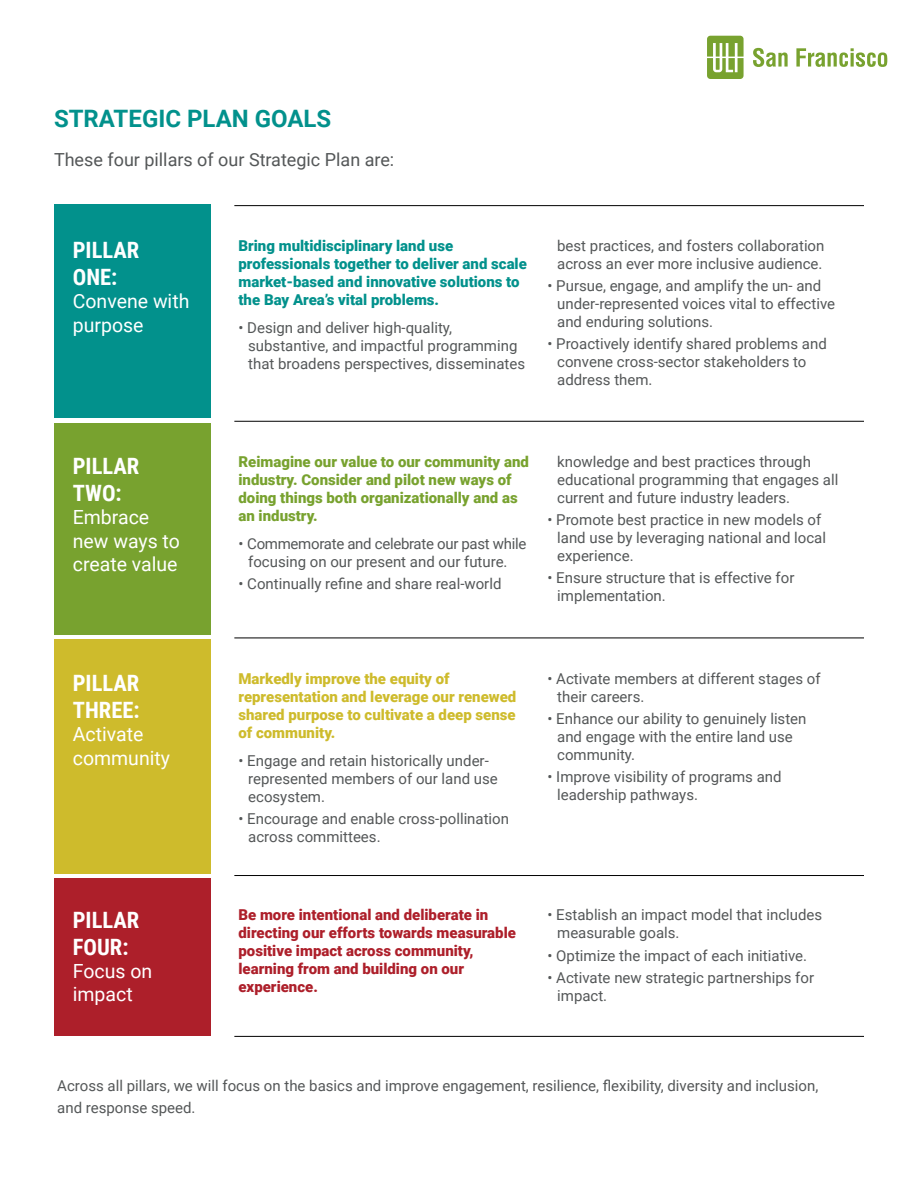
<style>
.page{position:relative;width:918px;height:1188px;background:#fff}
.page>*{position:absolute;margin:0;border:0;box-sizing:border-box;transform-origin:0 0}
.t1{font:700 24px "Roboto";color:#02918c}
.t2{font:700 22.5px/27px "Roboto Condensed";color:#fff}
.t3{font:19.5px/23.4px "Roboto";color:#fff}
.t4{font:18px "Roboto";color:#545758}
.t5{font:15px/18px "Roboto";color:#545758}
.t6{font:900 15px/18px "Roboto";color:#ad1f2a}
.t7{font:900 15px/18px "Roboto";color:#02918c}
.t8{font:900 15px/18px "Roboto";color:#78a22f}
.t9{font:900 15px/18px "Roboto";color:#cebb2c}
.t10{font:15px/18px "Roboto";letter-spacing:-.02em;color:#545758}
</style>
<div class="page">
<div style="left:54px;top:423px;width:157px;height:212px;background:#78a22f"></div>
<div style="left:54px;top:640px;width:157px;height:234px;background:#cebb2c"></div>
<div style="left:54px;top:878px;width:157px;height:158px;background:#ad1f2a"></div>
<div style="left:54px;top:205px;width:157px;height:213px;background:#02918c"></div>
<hr style="left:234px;top:205px;width:630px;height:1px;background:#000">
<hr style="left:234px;top:638px;width:630px;height:1px;background:#000">
<hr style="left:234px;top:875px;width:630px;height:1px;background:#000">
<hr style="left:234px;top:1036px;width:630px;height:1px;background:#000">
<hr style="left:234px;top:421px;width:630px;height:1px;background:#000">
<svg style="left:753px;top:48px;width:35px;height:19px"></svg>
<svg style="left:796px;top:48px;width:91px;height:19px"></svg>
<svg style="left:707px;top:36px;width:37px;height:43px"></svg>
<h1 class="t1" style="left:54px;top:101px;width:279px">STRATEGIC PLAN GOALS</h1>
<p class="t4" style="left:54px;top:147px;width:342px">These four pillars of our Strategic Plan are:</p>
<h2 class="t2" style="left:73px;top:235px;width:68px">PILLAR<br>ONE:</h2>
<h3 class="t3" style="left:73px;top:289px;width:118px">Convene with purpose</h3>
<p class="t7" style="left:238px;top:236px;width:290px">Bring multidisciplinary land use professionals together to deliver and scale market-based and innovative solutions to the Bay Area’s vital problems.</p>
<p class="t5" style="left:248px;top:318px;width:278px;text-indent:-10px">• Design and deliver high-quality, substantive, and impactful programming that broadens perspectives, disseminates</p>
<p class="t5" style="left:557px;top:236px;width:269px">best practices, and fosters collaboration across an ever more inclusive audience.</p>
<p class="t5" style="left:557px;top:276px;width:279px;text-indent:-10px">• Pursue, engage, and amplify the un- and under-represented voices vital to effective and enduring solutions.</p>
<p class="t5" style="left:557px;top:334px;width:271px;text-indent:-10px">• Proactively identify shared problems and convene cross-sector stakeholders to address them.</p>
<h2 class="t2" style="left:73px;top:451px;width:68px">PILLAR<br>TWO:</h2>
<h3 class="t3" style="left:73px;top:505px;width:109px">Embrace new ways to create value</h3>
<h2 class="t2" style="left:73px;top:669px;width:68px">PILLAR<br>THREE:</h2>
<h3 class="t3" style="left:73px;top:722px;width:99px">Activate community</h3>
<p class="t8" style="left:239px;top:452px;width:292px">Reimagine our value to our community and industry. Consider and pilot new ways of doing things both organizationally and as an industry.</p>
<p class="t10" style="left:248px;top:534px;width:280px;text-indent:-10px">• Commemorate and celebrate our past while focusing on our present and our future.</p>
<p class="t5" style="left:239px;top:574px;width:265px">• Continually refine and share real-world</p>
<p class="t5" style="left:557px;top:452px;width:283px">knowledge and best practices through educational programming that engages all current and future industry leaders.</p>
<p class="t5" style="left:557px;top:510px;width:270px;text-indent:-10px">• Promote best practice in new models of land use by leveraging national and local experience.</p>
<p class="t5" style="left:557px;top:568px;width:239px;text-indent:-10px">• Ensure structure that is effective for implementation.</p>
<p class="t9" style="left:239px;top:669px;width:279px">Markedly improve the equity of representation and leverage our renewed shared purpose to cultivate a deep sense of community.</p>
<p class="t5" style="left:248px;top:751px;width:251px;text-indent:-10px">• Engage and retain historically under&shy;represented members of our land use ecosystem.</p>
<p class="t5" style="left:248px;top:809px;width:262px;text-indent:-10px">• Encourage and enable cross-pollination across committees.</p>
<p class="t5" style="left:557px;top:669px;width:265px;text-indent:-10px">• Activate members at different stages of their careers.</p>
<p class="t5" style="left:557px;top:709px;width:251px;text-indent:-10px">• Enhance our ability to genuinely listen and engage with the entire land use community.</p>
<p class="t5" style="left:557px;top:767px;width:226px;text-indent:-10px">• Improve visibility of programs and leadership pathways.</p>
<h2 class="t2" style="left:73px;top:905px;width:68px">PILLAR<br>FOUR:</h2>
<h3 class="t3" style="left:73px;top:959px;width:81px">Focus on impact</h3>
<p class="t6" style="left:239px;top:906px;width:279px">Be more intentional and deliberate in directing our efforts towards measurable positive impact across community, learning from and building on our experience.</p>
<p class="t5" style="left:557px;top:906px;width:267px;text-indent:-10px">• Establish an impact model that includes measurable goals.</p>
<p class="t5" style="left:548px;top:946px;width:261px">• Optimize the impact of each initiative.</p>
<p class="t5" style="left:557px;top:968px;width:258px;text-indent:-10px">• Activate new strategic partnerships for impact.</p>
<p class="t5" style="left:57px;top:1075px;width:763px;line-height:21.6px">Across all pillars, we will focus on the basics and improve engagement, resilience, flexibility, diversity and inclusion, and response speed.</p>
</div>
